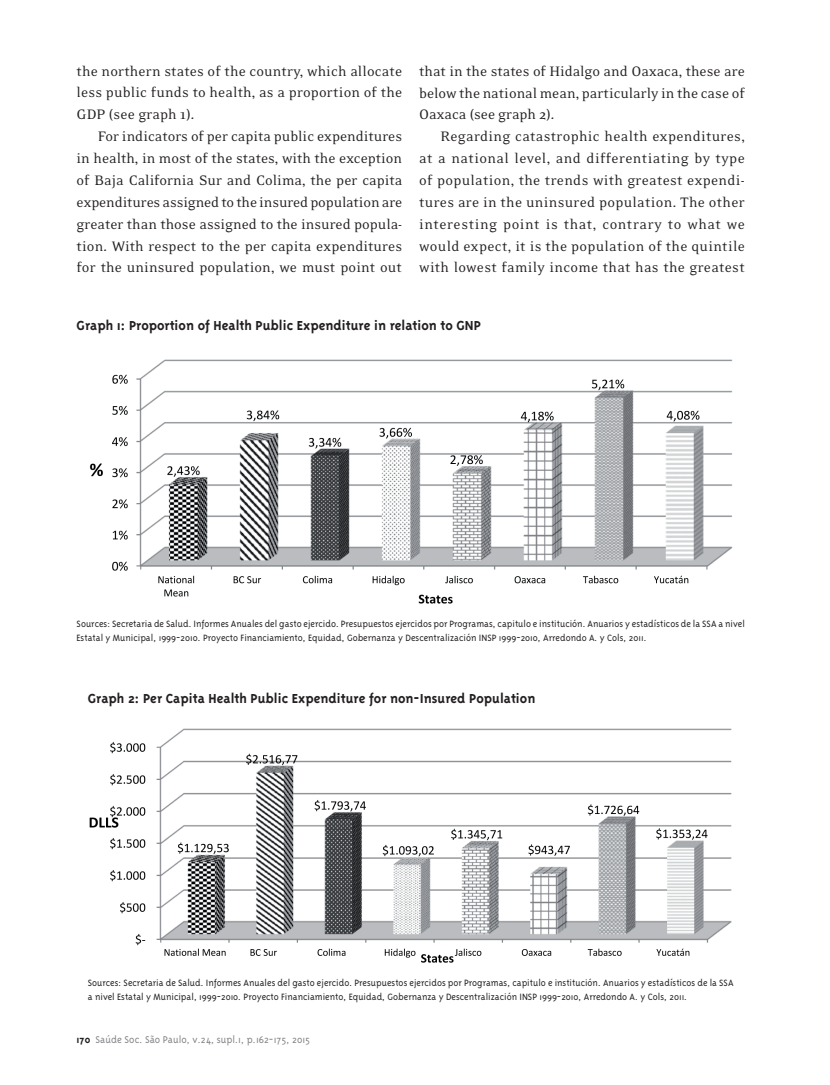
<style>
.page{position:relative;width:830px;height:1085px;background:#fff}
.page>*{position:absolute;margin:0;border:0;box-sizing:border-box;transform-origin:0 0}
.t1{font:15.75px/21.9px "Eidetic Neo";letter-spacing:.005em;color:#231f20;text-align:justify}
.t2{font:700 15px "Triplex";color:#231f20}
.t3{font:300 11.25px "Triplex";color:#808285}
.t4{font:300 10.5px/13.5px "Triplex";color:#231f20}
.s1{font-weight:700;color:#231f20}
</style>
<div class="page">
<img style="left:90px;top:359px;width:643px;height:245px">
<img style="left:89px;top:728px;width:643px;height:235px">
<p class="t1" style="left:77px;top:60px;width:327px">the northern states of the country, which allocate less public funds to health, as a proportion of the GDP (see graph 1).</p>
<p class="t1" style="left:77px;top:126px;width:327px;text-indent:21px">For indicators of per capita public expenditures in health, in most of the states, with the exception of Baja California Sur and Colima, the per capita expenditures assigned to the insured population are greater than those assigned to the insured popula&shy;tion. With respect to the per capita expenditures for the uninsured population, we must point out</p>
<p class="t1" style="left:419px;top:60px;width:327px">that in the states of Hidalgo and Oaxaca, these are below the national mean, particularly in the case of Oaxaca (see graph 2).</p>
<p class="t1" style="left:419px;top:126px;width:327px;text-indent:21px">Regarding catastrophic health expenditures, at a national level, and differentiating by type of population, the trends with greatest expendi&shy;tures are in the uninsured population. The other interesting point is that, contrary to what we would expect, it is the population of the quintile with lowest family income that has the greatest</p>
<p class="t2" style="left:77px;top:317px;width:405px">Graph 1: Proportion of Health Public Expenditure in relation to GNP</p>
<p class="t4" style="left:77px;top:617px;width:669px">Sources: Secretaria de Salud. Informes Anuales del gasto ejercido. Presupuestos ejercidos por Programas, capitulo e institución. Anuarios y estadísticos de la SSA a nivel<br>Estatal y Municipal, 1999-2010. Proyecto Financiamiento, Equidad, Gobernanza y Descentralización INSP 1999-2010, Arredondo A. y Cols, 2011.</p>
<p class="t2" style="left:88px;top:689px;width:449px">Graph 2: Per Capita Health Public Expenditure for non-Insured Population</p>
<p class="t4" style="left:88px;top:976px;width:647px">Sources: Secretaria de Salud. Informes Anuales del gasto ejercido. Presupuestos ejercidos por Programas, capitulo e institución. Anuarios y estadísticos de la SSA a nivel Estatal y Municipal, 1999-2010. Proyecto Financiamiento, Equidad, Gobernanza y Descentralización INSP 1999-2010, Arredondo A. y Cols, 2011.</p>
<p class="t3" style="left:77px;top:1032px;width:235px"><span class="s1">170</span> Saúde Soc. São Paulo, v.24, supl.1, p.162-175, 2015</p>
</div>
